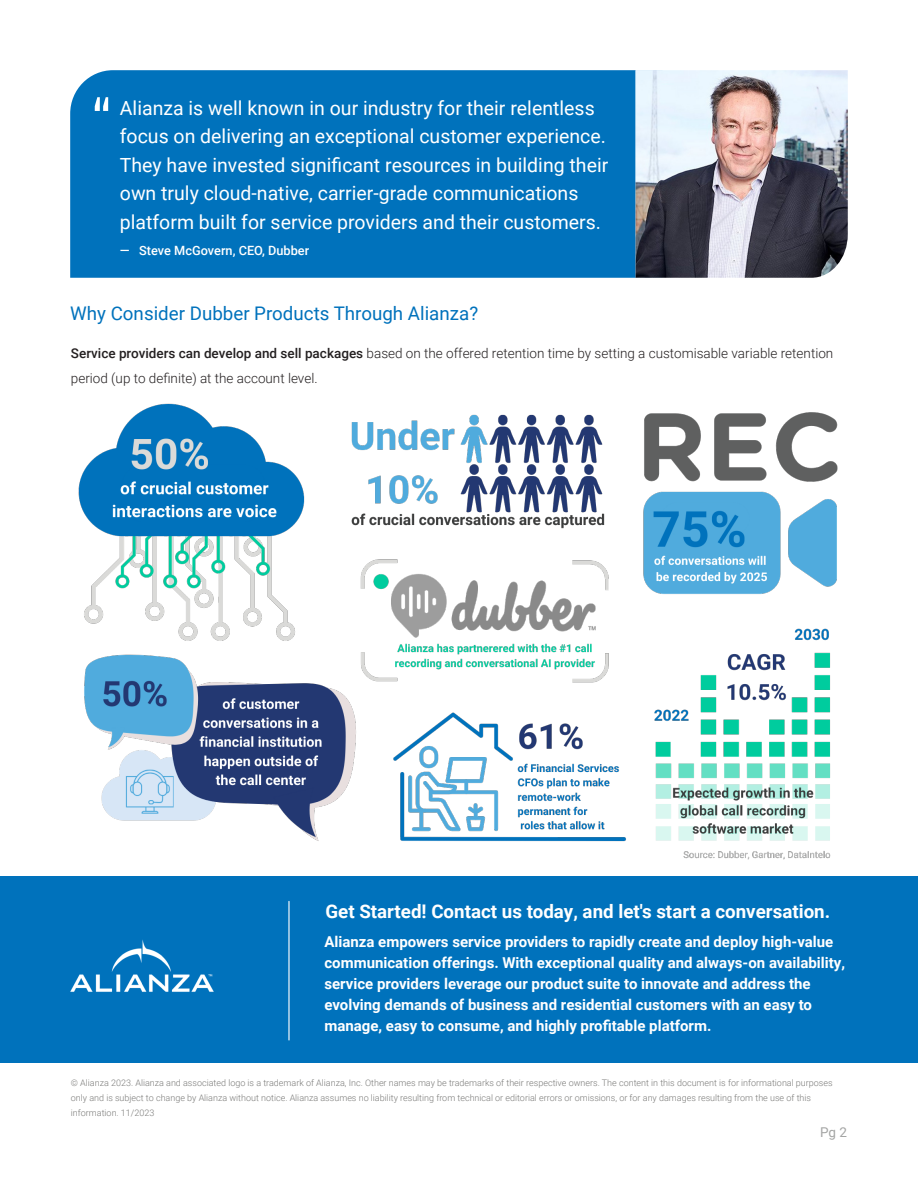
<style>
.page{position:relative;width:918px;height:1188px;background:#fff}
.page>*{position:absolute;margin:0;border:0;box-sizing:border-box;transform-origin:0 0}
.t1{font:19.5px/28.5px "Roboto";color:#fff}
.t2{font:700 18.75px "Roboto";color:#fff}
.t3{font:18.75px "Roboto";color:#0072bc}
.t4{font:700 15px/21px "Roboto";color:#fff}
.t5{font:300 13.5px/25.5px "Roboto";color:#231f20}
.t6{font:13.5px "Roboto";color:#a4a5a4}
.t7{font:500 12.75px "Roboto";color:#fff}
.t8{font:300 9px/15px "Roboto";color:#7b7b79}
.s1{font-weight:500}
</style>
<div class="page">
<div style="left:70px;top:70px;width:566px;height:208px;background:#0072bc"></div>
<svg style="left:95px;top:97px;width:13px;height:14px"></svg>
<div style="left:0;top:876px;width:918px;height:186px;background:#0072bc"></div>
<img style="left:70px;top:939px;width:144px;height:53px">
<hr style="left:288px;top:901px;width:2px;height:139px;background:#fff">
<img style="left:78px;top:403px;width:760px;height:457px">
<img style="left:636px;top:70px;width:212px;height:208px">
<p class="t1" style="left:120px;top:93px;width:490px">Alianza is well known in our industry for their relentless focus on delivering an exceptional customer experience.<br>They have invested significant resources in building their own truly cloud-native, carrier-grade communications platform built for service providers and their customers.</p>
<p class="t7" style="left:120px;top:241px;width:191px">— Steve McGovern, CEO, Dubber</p>
<p class="t3" style="left:70px;top:300px;width:409px">Why Consider Dubber Products Through Alianza?</p>
<p class="t5" style="left:71px;top:340px;width:764px"><span class="s1">Service providers can develop and sell packages</span> based on the offered retention time by setting a customisable variable retention period (up to definite) at the account level.</p>
<p class="t2" style="left:325px;top:898px;width:506px">Get Started! Contact us today, and let's start a conversation.</p>
<p class="t4" style="left:324px;top:931px;width:522px">Alianza empowers service providers to rapidly create and deploy high-value communication offerings. With exceptional quality and always-on availability, service providers leverage our product suite to innovate and address the evolving demands of business and residential customers with an easy to manage, easy to consume, and highly profitable platform.</p>
<p class="t8" style="left:71px;top:1075px;width:763px">© Alianza 2023. Alianza and associated logo is a trademark of Alianza, Inc. Other names may be trademarks of their respective owners. The content in this document is for informational purposes only and is subject to change by Alianza without notice. Alianza assumes no liability resulting from technical or editorial errors or omissions, or for any damages resulting from the use of this information. 11/2023</p>
<p class="t6" style="left:820px;top:1123px;width:29px">Pg 2</p>
</div>
